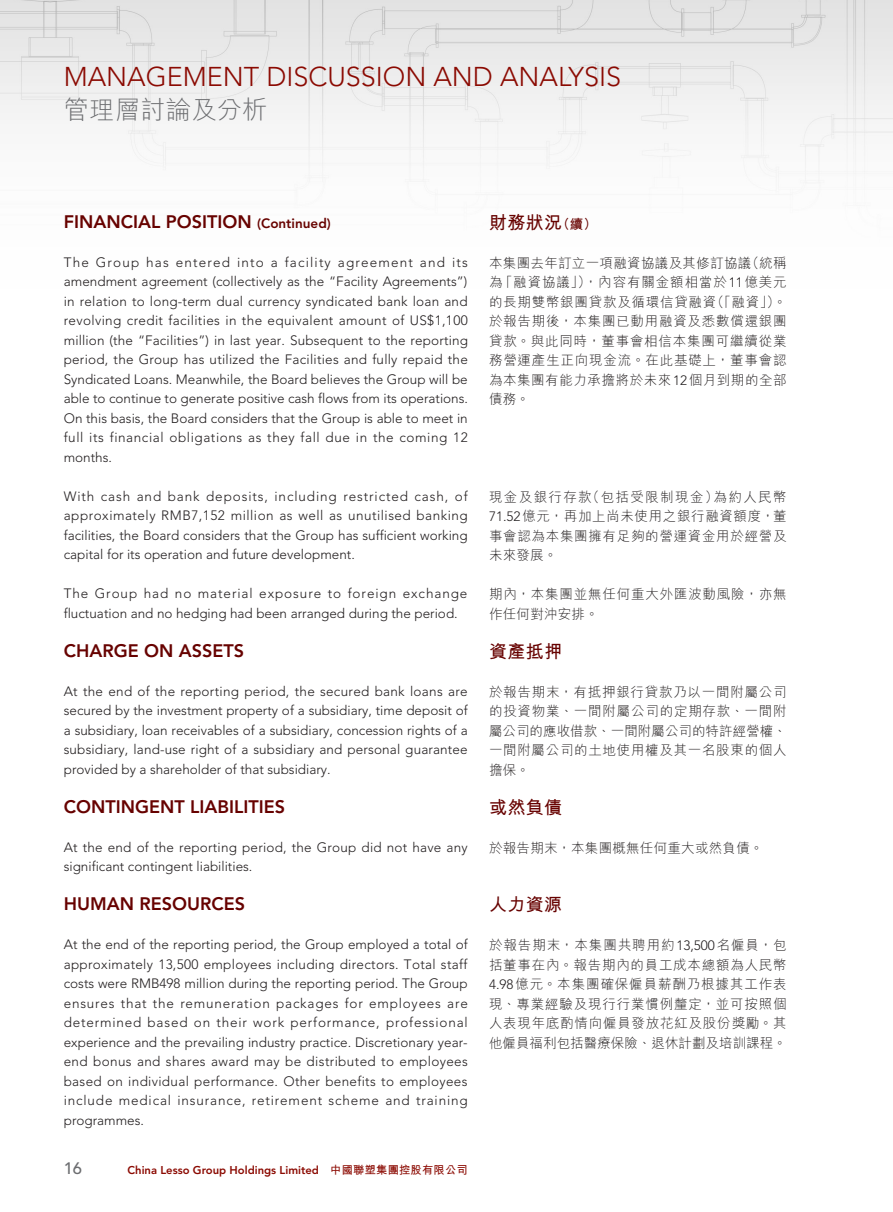
<style>
.page{position:relative;width:893px;height:1212px;background:#fff}
.page>*{position:absolute;margin:0;border:0;box-sizing:border-box;transform-origin:0 0}
.t1{font:300 27px "Avenir LT Std";color:#8b0a02}
.t2{font:300 25.5px "M Hei HK";color:#6c6d70}
._01_H1_E{font:800 18px "Avenir LT Std";color:#670200}
._001_H1_C{font:700 18px "M Hei HK";letter-spacing:.02em;color:#670200}
.t3{font:500 16.5px "Avenir LT Std";color:#6c6d70}
._00_txt_E{font:300 13.5px/19.5px "Avenir LT Std";color:#231f20;text-align:justify}
._000_txt_C{font:300 13.5px/19.5px "M Hei HK";letter-spacing:.05em;color:#231f20;text-align:justify}
._000_txt_C-2{font:300 13.5px "M Hei HK";letter-spacing:.02em;color:#231f20}
.t4{font:800 11.25px "Avenir LT Std";color:#8b0a02}
.s1{font-size:13.5px}
.s2{font-family:"M Hei HK";font-weight:700}
.s3{font-family:"Avenir LT Std"}
</style>
<div class="page">
<img style="left:0;top:0;width:893px;height:183px">
<h1 class="t1" style="left:64px;top:61px;width:559px">MANAGEMENT DISCUSSION AND ANALYSIS</h1>
<h2 class="t2" style="left:64px;top:97px;width:205px">管理層討論及分析</h2>
<p class="_01_H1_E" style="left:64px;top:211px;width:269px">FINANCIAL POSITION <span class="s1">(Continued)</span></p>
<p class="_00_txt_E" style="left:64px;top:252px;width:406px">The Group has entered into a facility agreement and its amendment agreement (collectively as the “Facility Agreements”) in relation to long-term dual currency syndicated bank loan and revolving credit facilities in the equivalent amount of US$1,100 million (the “Facilities”) in last year. Subsequent to the reporting period, the Group has utilized the Facilities and fully repaid the Syndicated Loans. Meanwhile, the Board believes the Group will be able to continue to generate positive cash flows from its operations.<br>On this basis, the Board considers that the Group is able to meet in full its financial obligations as they fall due in the coming 12 months.</p>
<p class="_00_txt_E" style="left:64px;top:486px;width:406px">With cash and bank deposits, including restricted cash, of approximately RMB7,152 million as well as unutilised banking facilities, the Board considers that the Group has sufficient working capital for its operation and future development.</p>
<p class="_00_txt_E" style="left:64px;top:584px;width:405px">The Group had no material exposure to foreign exchange fluctuation and no hedging had been arranged during the period.</p>
<p class="_01_H1_E" style="left:64px;top:640px;width:182px">CHARGE ON ASSETS</p>
<p class="_00_txt_E" style="left:64px;top:681px;width:405px">At the end of the reporting period, the secured bank loans are secured by the investment property of a subsidiary, time deposit of a subsidiary, loan receivables of a subsidiary, concession rights of a subsidiary, land-use right of a subsidiary and personal guarantee provided by a shareholder of that subsidiary.</p>
<p class="_01_H1_E" style="left:64px;top:796px;width:223px">CONTINGENT LIABILITIES</p>
<p class="_00_txt_E" style="left:64px;top:837px;width:405px">At the end of the reporting period, the Group did not have any significant contingent liabilities.</p>
<p class="_01_H1_E" style="left:64px;top:893px;width:183px">HUMAN RESOURCES</p>
<p class="_00_txt_E" style="left:64px;top:935px;width:406px">At the end of the reporting period, the Group employed a total of approximately 13,500 employees including directors. Total staff costs were RMB498 million during the reporting period. The Group ensures that the remuneration packages for employees are determined based on their work performance, professional experience and the prevailing industry practice. Discretionary year&shy;end bonus and shares award may be distributed to employees based on individual performance. Other benefits to employees include medical insurance, retirement scheme and training programmes.</p>
<p class="t3" style="left:64px;top:1158px;width:20px">16</p>
<p class="t4" style="left:128px;top:1163px;width:342px">China Lesso Group Holdings Limited <span class="s2">中國聯塑集團控股有限公司</span></p>
<p class="_001_H1_C" style="left:489px;top:209px;width:109px">財務狀況<span class="s1">（續）</span></p>
<p class="_000_txt_C" style="left:489px;top:253px;width:299px">本集團去年訂立一項融資協議及其修訂協議（統稱為「融資協議」），內容有關金額相當於<span class="s3">11</span>億美元的長期雙幣銀團貸款及循環信貸融資（「融資」）。於報告期後，本集團已動用融資及悉數償還銀團貸款。與此同時，董事會相信本集團可繼續從業務營運產生正向現金流。在此基礎上，董事會認為本集團有能力承擔將於未來<span class="s3">12</span>個月到期的全部債務。</p>
<p class="_000_txt_C" style="left:489px;top:487px;width:299px">現金及銀行存款（包括受限制現金）為約人民幣<span class="s3">71.52</span>億元，再加上尚未使用之銀行融資額度，董事會認為本集團擁有足夠的營運資金用於經營及未來發展。</p>
<p class="_000_txt_C" style="left:489px;top:584px;width:299px">期內，本集團並無任何重大外匯波動風險，亦無作任何對沖安排。</p>
<p class="_001_H1_C" style="left:489px;top:638px;width:75px">資產抵押</p>
<p class="_000_txt_C" style="left:489px;top:682px;width:299px">於報告期末，有抵押銀行貸款乃以一間附屬公司的投資物業、一間附屬公司的定期存款、一間附屬公司的應收借款、一間附屬公司的特許經營權、一間附屬公司的土地使用權及其一名股東的個人擔保。</p>
<p class="_001_H1_C" style="left:489px;top:794px;width:75px">或然負債</p>
<p class="_000_txt_C-2" style="left:489px;top:841px;width:276px">於報告期末，本集團概無任何重大或然負債。</p>
<p class="_001_H1_C" style="left:489px;top:891px;width:75px">人力資源</p>
<p class="_000_txt_C" style="left:489px;top:935px;width:299px">於報告期末，本集團共聘用約<span class="s3">13,500</span>名僱員，包括董事在內。報告期內的員工成本總額為人民幣<span class="s3">4.98</span>億元。本集團確保僱員薪酬乃根據其工作表現、專業經驗及現行行業慣例釐定，並可按照個人表現年底酌情向僱員發放花紅及股份獎勵。其他僱員福利包括醫療保險、退休計劃及培訓課程。</p>
</div>
